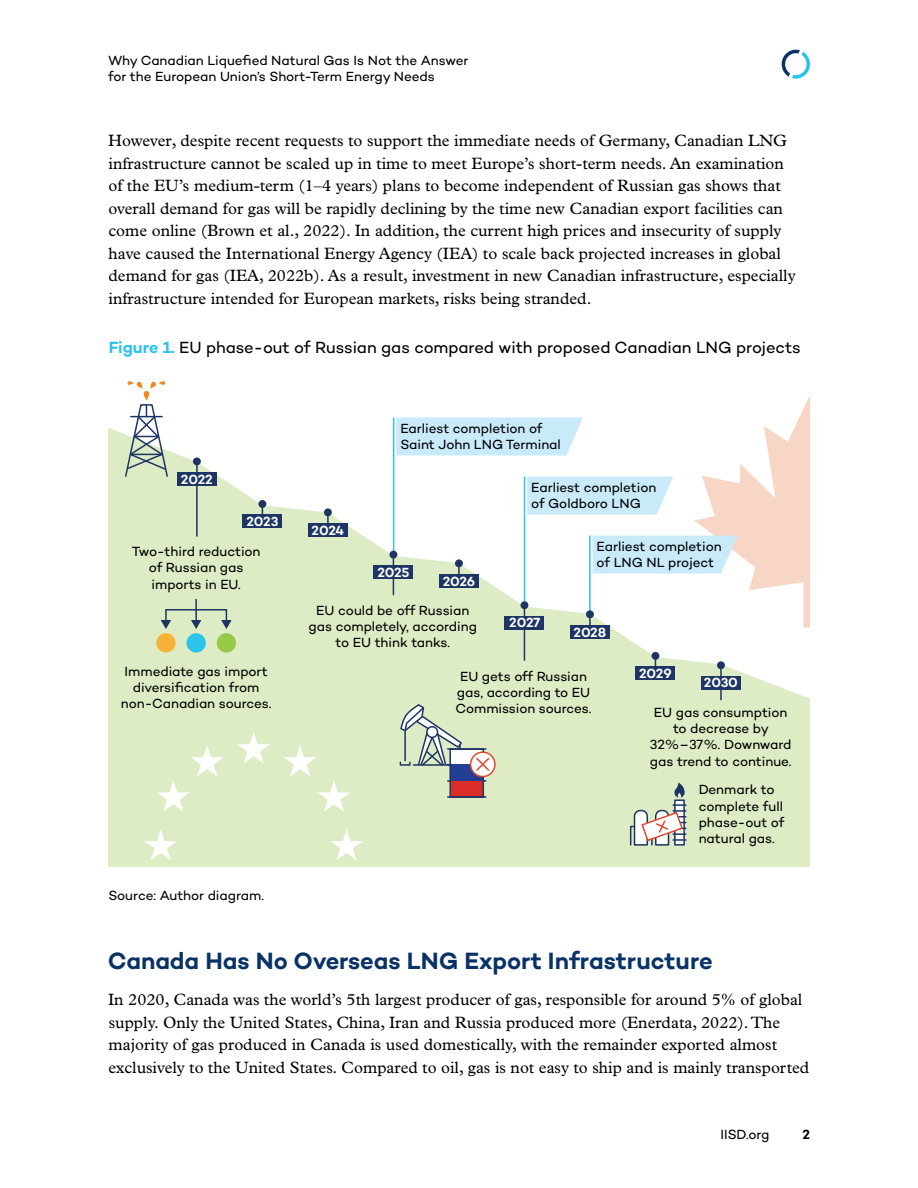
<style>
.page{position:relative;width:918px;height:1188px;background:#fff}
.page>*{position:absolute;margin:0;border:0;box-sizing:border-box;transform-origin:0 0}
.t1{font:600 24px "Campton";color:#093266}
.t2{font:16.5px/22.5px "Plantin MT Pro";color:#000}
.Figure_title{font:16.5px "Campton";letter-spacing:-.005em;color:#000}
.Source{font:13.5px/16.2px "Campton";letter-spacing:-.005em;color:#000}
.t3{font:600 13.5px "Campton";letter-spacing:-.01em;color:#fff}
.t4{font:600 13.5px "Campton";color:#000}
.s1{font-weight:600;color:#29c3ec}
</style>
<div class="page">
<svg style="left:781px;top:49px;width:29px;height:30px"></svg>
<hr style="left:393px;top:417px;width:1px;height:153px;background:#2dc4eb">
<svg style="left:108px;top:428px;width:702px;height:439px;fill:#ddecc5"></svg>
<hr style="left:196px;top:461px;width:2px;height:76px;background:#1d3564">
<div style="left:193px;top:457px;width:8px;height:8px;background:#1d3564;border-radius:50%"></div>
<div style="left:177px;top:472px;width:39px;height:14px;background:#1d3564"></div>
<div style="left:258px;top:500px;width:8px;height:8px;background:#1d3564;border-radius:50%"></div>
<div style="left:243px;top:515px;width:39px;height:13px;background:#1d3564"></div>
<hr style="left:327px;top:512px;width:2px;height:20px;background:#1d3564">
<div style="left:324px;top:508px;width:8px;height:8px;background:#1d3564;border-radius:50%"></div>
<div style="left:308px;top:523px;width:39px;height:14px;background:#1d3564"></div>
<hr style="left:393px;top:555px;width:1px;height:40px;background:#1d3564">
<div style="left:389px;top:551px;width:8px;height:8px;background:#1d3564;border-radius:50%"></div>
<div style="left:374px;top:565px;width:39px;height:14px;background:#1d3564"></div>
<hr style="left:524px;top:605px;width:1px;height:56px;background:#1d3564">
<svg style="left:396px;top:395px;width:414px;height:237px"></svg>
<div style="left:586px;top:610px;width:8px;height:8px;background:#1d3564;border-radius:50%"></div>
<div style="left:570px;top:625px;width:39px;height:14px;background:#1d3564"></div>
<div style="left:652px;top:652px;width:7px;height:8px;background:#1d3564;border-radius:50%"></div>
<div style="left:636px;top:666px;width:39px;height:14px;background:#1d3564"></div>
<hr style="left:720px;top:665px;width:2px;height:35px;background:#1d3564">
<div style="left:717px;top:661px;width:8px;height:8px;background:#1d3564;border-radius:50%"></div>
<div style="left:701px;top:676px;width:39px;height:14px;background:#1d3564"></div>
<svg style="left:124px;top:404px;width:45px;height:74px"></svg>
<svg style="left:144px;top:391px;width:5px;height:10px"></svg>
<svg style="left:150px;top:381px;width:15px;height:8px"></svg>
<svg style="left:128px;top:381px;width:15px;height:8px"></svg>
<hr style="left:195px;top:599px;width:2px;height:23px;background:#1d3564">
<svg style="left:191px;top:622px;width:10px;height:7px"></svg>
<div style="left:165px;top:609px;width:62px;height:13px;border:2px solid #1d3564"></div>
<svg style="left:161px;top:620px;width:10px;height:9px"></svg>
<svg style="left:221px;top:620px;width:11px;height:9px"></svg>
<div style="left:156px;top:633px;width:20px;height:20px;background:#f7b338;border-radius:50%"></div>
<div style="left:187px;top:633px;width:19px;height:20px;background:#2dc4eb;border-radius:50%"></div>
<div style="left:217px;top:633px;width:19px;height:20px;background:#97c949;border-radius:50%"></div>
<div style="left:675px;top:800px;width:9px;height:45px;background:#fff"></div>
<div style="left:674px;top:799px;width:11px;height:47px;border:2px solid #1d3564"></div>
<svg style="left:674px;top:783px;width:11px;height:15px"></svg>
<svg style="left:629px;top:804px;width:57px;height:42px"></svg>
<svg style="left:399px;top:702px;width:64px;height:65px"></svg>
<div style="left:427px;top:727px;width:11px;height:10px;background:#fff;border-radius:50%"></div>
<div style="left:426px;top:726px;width:12px;height:12px;border:2px solid #1d3564;border-radius:50%"></div>
<hr style="left:448px;top:780px;width:38px;height:2px;background:#1d3564">
<hr style="left:448px;top:764px;width:38px;height:2px;background:#1d3564">
<div style="left:450px;top:781px;width:33px;height:16px;background:#da2d27"></div>
<div style="left:450px;top:749px;width:33px;height:16px;background:#fff"></div>
<div style="left:450px;top:765px;width:33px;height:16px;background:#233e95"></div>
<div style="left:449px;top:748px;width:35px;height:50px;border:2px solid #1d3564"></div>
<hr style="left:448px;top:796px;width:38px;height:2px;background:#1d3564">
<hr style="left:448px;top:748px;width:38px;height:2px;background:#1d3564">
<svg style="left:471px;top:752px;width:24px;height:25px"></svg>
<div style="left:470px;top:751px;width:26px;height:26px;border:2px solid #e0482e;border-radius:50%"></div>
<svg style="left:475px;top:756px;width:16px;height:16px"></svg>
<svg style="left:157px;top:745px;width:67px;height:67px"></svg>
<svg style="left:144px;top:829px;width:33px;height:31px"></svg>
<svg style="left:237px;top:732px;width:33px;height:32px"></svg>
<svg style="left:284px;top:745px;width:66px;height:67px"></svg>
<svg style="left:330px;top:829px;width:33px;height:31px"></svg>
<p class="Source" style="left:108px;top:52px;width:362px">Why Canadian Liquefied Natural Gas Is Not the Answer for the European Union’s Short-Term Energy Needs</p>
<p class="t2" style="left:108px;top:130px;width:689px">However, despite recent requests to support the immediate needs of Germany, Canadian LNG infrastructure cannot be scaled up in time to meet Europe’s short-term needs. An examination of the EU’s medium-term (1–4 years) plans to become independent of Russian gas shows that overall demand for gas will be rapidly declining by the time new Canadian export facilities can come online (Brown et al., 2022). In addition, the current high prices and insecurity of supply have caused the International Energy Agency (IEA) to scale back projected increases in global demand for gas (IEA, 2022b). As a result, investment in new Canadian infrastructure, especially infrastructure intended for European markets, risks being stranded.</p>
<p class="Figure_title" style="left:109px;top:337px;width:694px"><span class="s1">Figure 1.</span> EU phase-out of Russian gas compared with proposed Canadian LNG projects</p>
<p class="t3" style="left:181px;top:470px;width:33px">2022</p>
<p class="t3" style="left:246px;top:513px;width:33px">2023</p>
<p class="Source" style="left:132px;top:543px;width:130px;text-align:center">Two-third reduction of Russian gas imports in EU.</p>
<p class="Source" style="left:121px;top:663px;width:152px;text-align:center">Immediate gas import diversification from non-Canadian sources.</p>
<p class="Source" style="left:108px;top:887px;width:157px">Source: Author diagram.</p>
<p class="t3" style="left:312px;top:521px;width:34px">2024</p>
<p class="Source" style="left:400px;top:420px;width:162px">Earliest completion of<br>Saint John LNG Terminal</p>
<p class="Source" style="left:531px;top:479px;width:127px">Earliest completion of Goldboro LNG</p>
<p class="Source" style="left:597px;top:538px;width:127px">Earliest completion of LNG NL project</p>
<p class="t3" style="left:377px;top:564px;width:34px">2025</p>
<p class="t3" style="left:443px;top:572px;width:34px">2026</p>
<p class="Source" style="left:309px;top:602px;width:170px;text-align:center">EU could be off Russian gas completely, according to EU think tanks.</p>
<p class="Source" style="left:456px;top:668px;width:138px;text-align:center">EU gets off Russian gas, according to EU<br>Commission sources.</p>
<p class="t3" style="left:509px;top:614px;width:33px">2027</p>
<p class="t3" style="left:574px;top:623px;width:34px">2028</p>
<p class="t3" style="left:639px;top:665px;width:34px">2029</p>
<p class="t3" style="left:704px;top:674px;width:36px">2030</p>
<p class="Source" style="left:650px;top:704px;width:143px;text-align:center">EU gas consumption to decrease by<br>32%–37%. Downward gas trend to continue.</p>
<p class="Source" style="left:699px;top:781px;width:87px">Denmark to complete full phase-out of natural gas.</p>
<h1 class="t1" style="left:108px;top:946px;width:607px">Canada Has No Overseas LNG Export Infrastructure</h1>
<p class="t2" style="left:108px;top:989px;width:703px">In 2020, Canada was the world’s 5th largest producer of gas, responsible for around 5% of global supply. Only the United States, China, Iran and Russia produced more (Enerdata, 2022). The majority of gas produced in Canada is used domestically, with the remainder exported almost exclusively to the United States. Compared to oil, gas is not easy to ship and is mainly transported</p>
<p class="Source" style="left:721px;top:1126px;width:50px">IISD.org</p>
<p class="t4" style="left:802px;top:1126px;width:9px">2</p>
</div>
